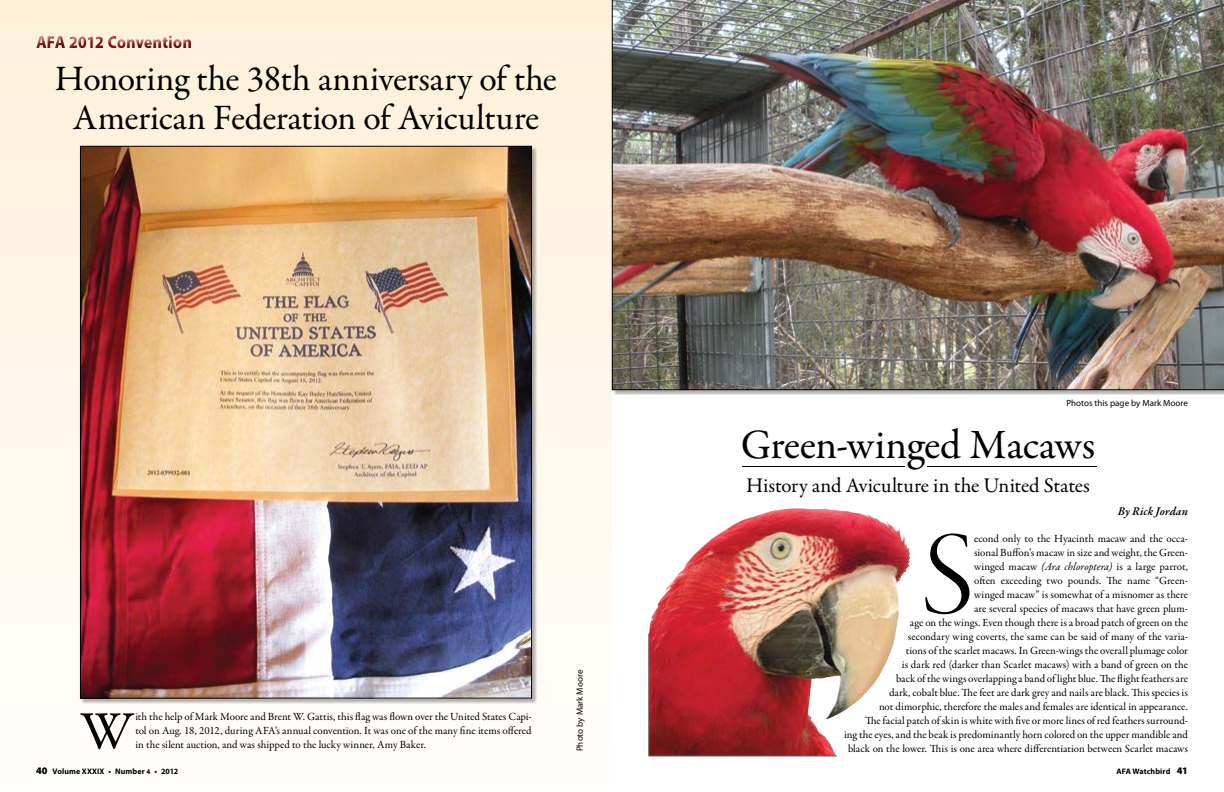
<style>
.page{position:relative;width:1224px;height:792px;background:#fff}
.page>*{position:absolute;margin:0;border:0;box-sizing:border-box;transform-origin:0 0}
.t1{font:121.1px "Garamond Premr Pro Lt Disp";color:#000}
.t2{font:54.2px "Garamond Premr Pro";color:#000}
.t3{font:42px "Garamond Premr Pro";letter-spacing:-.01em;color:#000}
.t4{font:36px/39px "Garamond Premr Pro";letter-spacing:-.01em;color:#000;text-align:center}
.t5{font:21px "Garamond Premr Pro";letter-spacing:-.005em;color:#000}
.t6{font:900 17.6px "Myriad Pro";letter-spacing:-.01em;color:#891a1c;scale:.91 1}
.t7{font:italic 600 12px "Garamond Premr Pro";letter-spacing:.005em;color:#000}
.t8{font:11px/14px "Garamond Premr Pro";color:#000;text-align:right}
.t9{font:9px "Myriad Pro";color:#000}
.t10{font:700 8px "Myriad Pro";letter-spacing:.01em;color:#000}
.s1{font-style:italic}
.s2{font-weight:900;font-size:10px}
.s3{font-size:7px}
</style>
<div class="page">
<div style="left:0;top:0;width:612px;height:792px;background:linear-gradient(to bottom,#fff0d9,#fffefd)"></div>
<img style="left:649px;top:508px;width:261px;height:248px">
<img style="left:612px;top:0;width:612px;height:390px">
<hr style="left:649px;top:634px;width:1px;height:122px;background:#636466">
<div style="left:80px;top:146px;width:457px;height:558px;background:#000;opacity:.3"></div>
<img style="left:82px;top:148px;width:448px;height:548px">
<hr style="left:742px;top:466px;width:163px;height:1px;background:#000">
<hr style="left:927px;top:466px;width:170px;height:1px;background:#000">
<hr style="left:649px;top:756px;width:188px;height:1px;background:#636466">
<div style="left:29px;top:29px;width:167px;height:24px;background:#fff1da"></div>
<div style="left:31px;top:31px;width:167px;height:23px;background:#000;opacity:.4"></div>
<h3 class="t6" style="left:36px;top:32px;width:173px">AFA 2012 Convention</h3>
<h3 class="t4" style="left:55px;top:60px;width:504px">Honoring the 38th anniversary of the<br>American Federation of Aviculture</h3>
<h2 class="t2" style="left:80px;top:699px;width:55px">W</h2>
<p class="t8" style="left:135px;top:710px;width:398px;text-align:justify">ith the help of Mark Moore and Brent W. Gattis, this flag was flown over the United States Capi&shy;tol on Aug. 18, 2012, during AFA’s annual convention. It was one of the many fine items offered in the silent auction, and was shipped to the lucky winner, Amy Baker.</p>
<p class="t9" style="left:574px;top:751px;width:83px;rotate:-90deg">Photo by Mark Moore</p>
<p class="t9" style="left:1066px;top:397px;width:123px">Photos this page by Mark Moore</p>
<h3 class="t3" style="left:741px;top:420px;width:356px">Green-winged Macaws</h3>
<h3 class="t5" style="left:746px;top:473px;width:345px">History and Aviculture in the United States</h3>
<p class="t7" style="left:1118px;top:504px;width:72px">By Rick Jordan</p>
<h1 class="t1" style="left:922px;top:509px;width:54px">S</h1>
<p class="t8" style="left:844px;top:532px;width:346px">econd only to the Hyacinth macaw and the occa-<br>sional Buffon’s macaw in size and weight, the Green-<br>winged macaw <span class="s1">(Ara chloroptera)</span> is a large parrot,<br>often exceeding two pounds. The name “Green-<br>winged macaw” is somewhat of a misnomer as there<br>are several species of macaws that have green plum-<br>age on the wings. Even though there is a broad patch of green on the<br>secondary wing coverts, the same can be said of many of the varia-<br>tions of the scarlet macaws. In Green-wings the overall plumage color<br>is dark red (darker than Scarlet macaws) with a band of green on the<br>back of the wings overlapping a band of light blue. The flight feathers are<br>dark, cobalt blue. The feet are dark grey and nails are black. This species is<br>not dimorphic, therefore the males and females are identical in appearance.<br>The facial patch of skin is white with five or more lines of red feathers surround-<br>ing the eyes, and the beak is predominantly horn colored on the upper mandible and black on the lower. This is one area where differentiation between Scarlet macaws</p>
<p class="t10" style="left:36px;top:766px;width:144px"><span class="s2">40</span> Volume XXXIX • Number <span class="s3">4</span> • 2012</p>
<p class="t10" style="left:1116px;top:766px;width:73px">AFA Watchbird <span class="s2">41</span></p>
</div>
